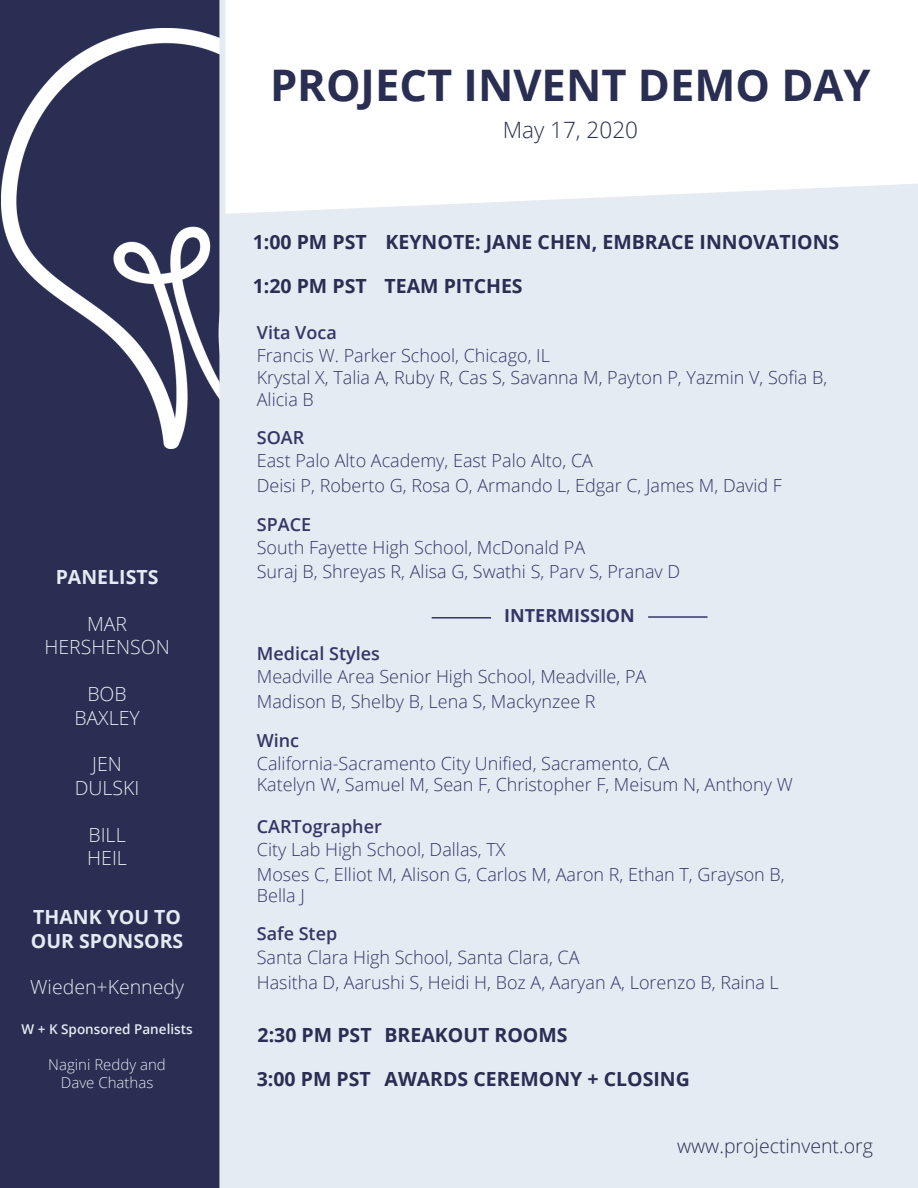
<style>
.page{position:relative;width:918px;height:1188px;background:#fff}
.page>*{position:absolute;margin:0;border:0;box-sizing:border-box;transform-origin:0 0}
.t1{font:700 43.5px "Open Sans";color:#292e52}
.t2{font:300 22.5px "Open Sans";color:#292e52}
.t3{font:700 19.5px "Open Sans";color:#292e52}
.t4{font:300 19.5px/23.4px "Open Sans";color:#e5ebf2}
.t5{font:700 19.5px/23.4px "Open Sans";color:#e5ebf2}
.t6{font:300 19.5px "Open Sans";color:#292e52}
.t7{font:300 18.3px "Open Sans";color:#353667}
.t8{font:300 18px/21.6px "Open Sans";color:#353667}
.t9{font:600 18px "Open Sans";color:#353667}
.t10{font:700 18px "Open Sans";color:#353667}
.t11{font:300 15px "Open Sans";color:#e5ebf2}
.t12{font:600 13.5px "Open Sans";color:#e5ebf2}
</style>
<div class="page">
<div style="left:225px;top:169px;width:693px;height:1019px;background:#e5ebf2"></div>
<svg style="left:0;top:0;width:225px;height:1188px;background:#383d5e"></svg>
<hr style="left:432px;top:617px;width:59px;height:2px;background:#353667">
<hr style="left:648px;top:616px;width:60px;height:2px;background:#353667">
<p class="t5" style="left:56px;top:565px;width:104px">PANELISTS</p>
<p class="t4" style="left:87px;top:612px;width:42px">MAR</p>
<p class="t4" style="left:44px;top:635px;width:127px">HERSHENSON</p>
<p class="t4" style="left:87px;top:682px;width:41px">BOB</p>
<p class="t4" style="left:74px;top:705px;width:67px">BAXLEY</p>
<p class="t4" style="left:92px;top:752px;width:31px">JEN</p>
<p class="t4" style="left:75px;top:775px;width:66px">DULSKI</p>
<p class="t4" style="left:87px;top:822px;width:41px">BILL<br>HEIL</p>
<p class="t5" style="left:31px;top:905px;width:154px">THANK YOU TO<br>OUR SPONSORS</p>
<p class="t4" style="left:30px;top:975px;width:155px">Wieden+Kennedy</p>
<p class="t12" style="left:22px;top:1020px;width:173px">W + K Sponsored Panelists</p>
<p class="t11" style="left:48px;top:1054px;width:119px">Nagini Reddy and</p>
<p class="t11" style="left:61px;top:1072px;width:94px">Dave Chathas</p>
<p class="t1" style="left:270px;top:55px;width:602px">PROJECT INVENT DEMO DAY</p>
<p class="t2" style="left:503px;top:114px;width:137px">May 17, 2020</p>
<p class="t3" style="left:253px;top:228px;width:116px">1:00 PM PST</p>
<p class="t3" style="left:253px;top:272px;width:116px">1:20 PM PST</p>
<p class="t3" style="left:386px;top:228px;width:455px">KEYNOTE: JANE CHEN, EMBRACE INNOVATIONS</p>
<p class="t3" style="left:385px;top:272px;width:140px">TEAM PITCHES</p>
<p class="t9" style="left:257px;top:320px;width:81px">Vita Voca</p>
<p class="t8" style="left:257px;top:345px;width:295px">Francis W. Parker School, Chicago, IL</p>
<p class="t8" style="left:257px;top:366px;width:572px">Krystal X, Talia A, Ruby R, Cas S, Savanna M, Payton P, Yazmin V, Sofia B,<br>Alicia B</p>
<p class="t9" style="left:257px;top:425px;width:49px">SOAR</p>
<p class="t8" style="left:257px;top:450px;width:338px">East Palo Alto Academy, East Palo Alto, CA</p>
<p class="t8" style="left:257px;top:474px;width:527px">Deisi P, Roberto G, Rosa O, Armando L, Edgar C, James M, David F</p>
<p class="t9" style="left:257px;top:512px;width:56px">SPACE</p>
<p class="t8" style="left:257px;top:536px;width:330px">South Fayette High School, McDonald PA</p>
<p class="t8" style="left:257px;top:561px;width:425px">Suraj B, Shreyas R, Alisa G, Swathi S, Parv S, Pranav D</p>
<p class="t10" style="left:504px;top:602px;width:132px">INTERMISSION</p>
<p class="t9" style="left:257px;top:641px;width:125px">Medical Styles</p>
<p class="t8" style="left:257px;top:666px;width:391px">Meadville Area Senior High School, Meadville, PA</p>
<p class="t8" style="left:257px;top:690px;width:340px">Madison B, Shelby B, Lena S, Mackynzee R</p>
<p class="t9" style="left:257px;top:728px;width:44px">Winc</p>
<p class="t8" style="left:257px;top:752px;width:414px">California-Sacramento City Unified, Sacramento, CA</p>
<p class="t8" style="left:257px;top:774px;width:537px">Katelyn W, Samuel M, Sean F, Christopher F, Meisum N, Anthony W</p>
<p class="t9" style="left:257px;top:814px;width:126px">CARTographer</p>
<p class="t8" style="left:257px;top:838px;width:250px">City Lab High School, Dallas, TX</p>
<p class="t8" style="left:257px;top:863px;width:529px">Moses C, Elliot M, Alison G, Carlos M, Aaron R, Ethan T, Grayson B,</p>
<p class="t8" style="left:257px;top:885px;width:49px">Bella J</p>
<p class="t9" style="left:257px;top:921px;width:82px">Safe Step</p>
<p class="t7" style="left:257px;top:945px;width:324px">Santa Clara High School, Santa Clara, CA</p>
<p class="t8" style="left:257px;top:971px;width:523px">Hasitha D, Aarushi S, Heidi H, Boz A, Aaryan A, Lorenzo B, Raina L</p>
<p class="t3" style="left:258px;top:1021px;width:116px">2:30 PM PST</p>
<p class="t3" style="left:257px;top:1065px;width:116px">3:00 PM PST</p>
<p class="t3" style="left:385px;top:1021px;width:184px">BREAKOUT ROOMS</p>
<p class="t3" style="left:385px;top:1065px;width:307px">AWARDS CEREMONY + CLOSING</p>
<p class="t6" style="left:677px;top:1132px;width:197px">www.projectinvent.org</p>
</div>
